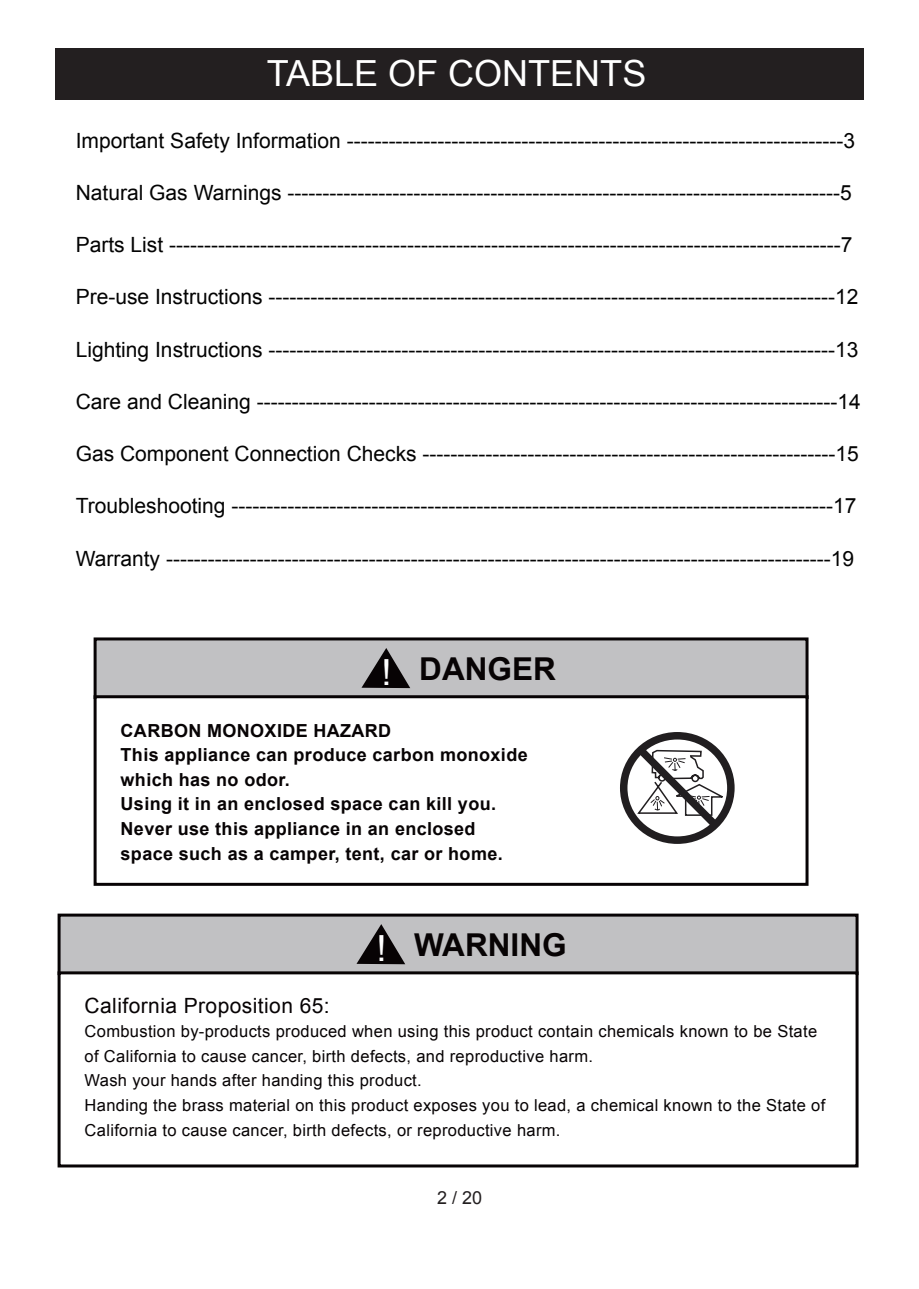
<style>
.page{position:relative;width:919px;height:1289px;background:#fff}
.page>*{position:absolute;margin:0;border:0;box-sizing:border-box;transform-origin:0 0}
.t1{font:36px "Arial";color:#fff}
.t2{font:700 31.5px "Arial";color:#070304}
.t3{font:21px "Arial";color:#030303}
.t4{font:21px "Arial";letter-spacing:.02em;color:#070304}
.t5{font:700 18px/24.6px "Arial";letter-spacing:.02em;color:#070304}
.t6{font:18px "Arial";color:#231f20}
.t7{font:16.5px/24.6px "Arial";letter-spacing:.02em;color:#070304}
.s1{font-weight:400;font-size:36px;color:#fff}
</style>
<div class="page">
<div style="left:94px;top:637px;width:714px;height:62px;background:#c1c1c3;border:3px solid #070304"></div>
<div style="left:94px;top:695px;width:714px;height:190px;background:#fff;border:3px solid #070304"></div>
<svg style="left:361px;top:648px;width:49px;height:40px"></svg>
<div style="left:620px;top:732px;width:114px;height:111px;border:8px solid #211e20;border-radius:50%"></div>
<svg style="left:629px;top:739px;width:99px;height:96px"></svg>
<div style="left:58px;top:913px;width:800px;height:62px;background:#c1c1c3;border:3px solid #070304"></div>
<div style="left:58px;top:971px;width:800px;height:196px;background:#fff;border:3px solid #070304"></div>
<svg style="left:356px;top:924px;width:49px;height:40px"></svg>
<div style="left:56px;top:48px;width:808px;height:51px;background:#231f20"></div>
<h1 class="t1" style="left:267px;top:50px;width:381px">TABLE OF CONTENTS</h1>
<p class="t3" style="left:76px;top:127px;width:780px">Important Safety Information -----------------------------------------------------------------------3</p>
<p class="t3" style="left:76px;top:179px;width:777px">Natural Gas Warnings -------------------------------------------------------------------------------5</p>
<p class="t3" style="left:76px;top:231px;width:778px">Parts List ------------------------------------------------------------------------------------------------7</p>
<p class="t3" style="left:76px;top:283px;width:784px">Pre-use Instructions ---------------------------------------------------------------------------------12</p>
<p class="t3" style="left:76px;top:335px;width:784px">Lighting Instructions ---------------------------------------------------------------------------------13</p>
<p class="t3" style="left:76px;top:388px;width:786px">Care and Cleaning -----------------------------------------------------------------------------------14</p>
<p class="t3" style="left:76px;top:440px;width:784px">Gas Component Connection Checks -----------------------------------------------------------15</p>
<p class="t3" style="left:76px;top:492px;width:782px">Troubleshooting --------------------------------------------------------------------------------------17</p>
<p class="t3" style="left:76px;top:544px;width:779px">Warranty -----------------------------------------------------------------------------------------------19</p>
<h2 class="t2" style="left:381px;top:648px;width:176px"><span class="s1">!</span> DANGER</h2>
<p class="t5" style="left:121px;top:718px;width:408px">CARBON MONOXIDE HAZARD<br>This appliance can produce carbon monoxide which has no odor.<br>Using it in an enclosed space can kill you.<br>Never use this appliance in an enclosed space such as a camper, tent, car or home.</p>
<h2 class="t2" style="left:376px;top:924px;width:192px"><span class="s1">!</span> WARNING</h2>
<p class="t4" style="left:85px;top:991px;width:247px">California Proposition 65:</p>
<p class="t7" style="left:85px;top:1019px;width:742px">Combustion by-products produced when using this product contain chemicals known to be State of California to cause cancer, birth defects, and reproductive harm.<br>Wash your hands after handing this product.<br>Handing the brass material on this product exposes you to lead, a chemical known to the State of California to cause cancer, birth defects, or reproductive harm.</p>
<p class="t6" style="left:437px;top:1185px;width:47px">2 / 20</p>
</div>
